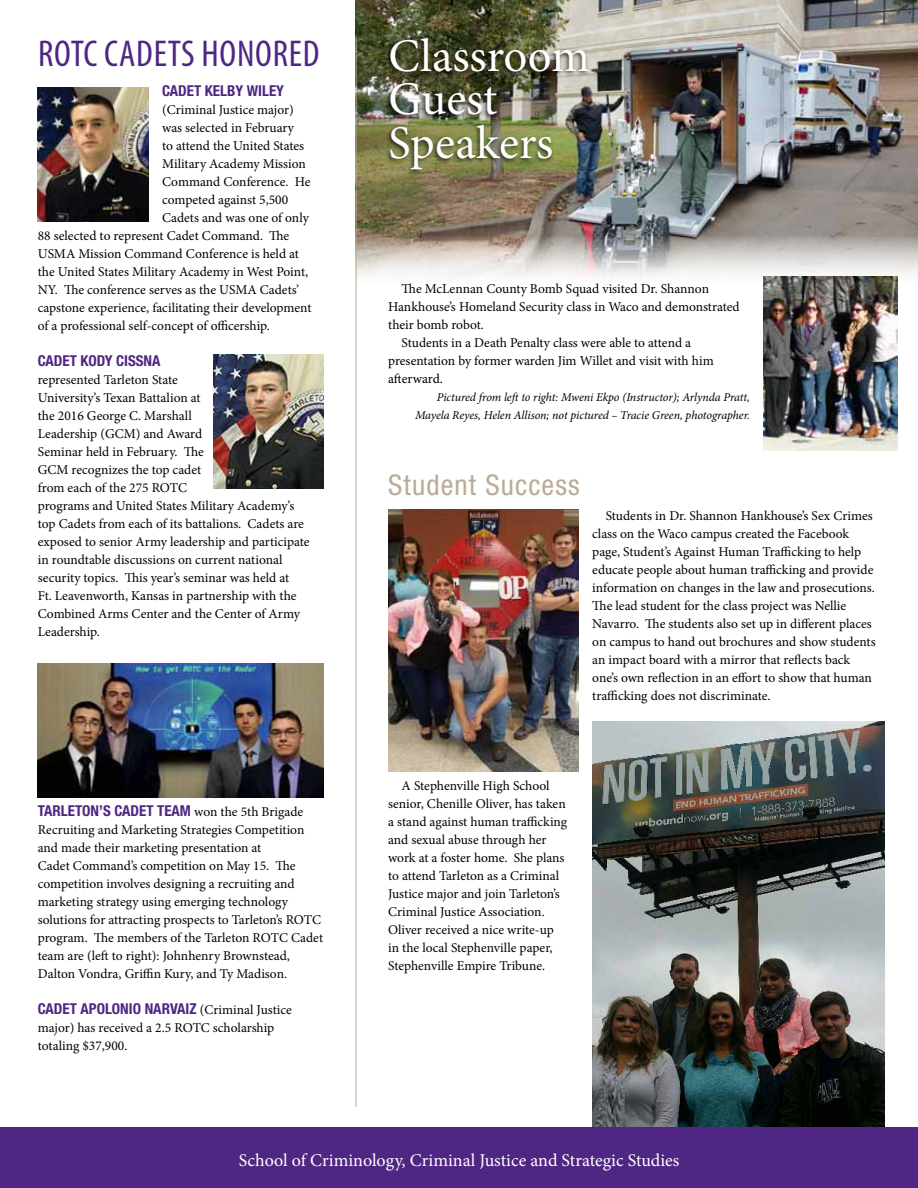
<style>
.page{position:relative;width:918px;height:1188px;background:#fff}
.page>*{position:absolute;margin:0;border:0;box-sizing:border-box;transform-origin:0 0}
.t1{font:46.95px/43.5px "Minion Pro";color:#fff}
.t2{font:condensed 37.5px "Myriad Pro";letter-spacing:.02em;color:#4f2683}
.t3{font:condensed 28.5px "Helvetica Neue";letter-spacing:.04em;color:#b9ab97}
.t4{font:18px "Minion Pro";color:#fff}
.t5{font:700 condensed 15px "Helvetica Neue";color:#4f2683}
.t6{font:13.5px/18px "Minion Pro";letter-spacing:-.005em;color:#000}
.t7{font:italic 12px/18px "Minion Pro";letter-spacing:-.005em;color:#000;text-align:right}
.s1{font-family:"Minion Pro";font-weight:400;font-stretch:normal;font-size:13.5px;color:#000}
</style>
<div class="page">
<img style="left:592px;top:721px;width:293px;height:407px">
<img style="left:355px;top:0;width:563px;height:288px">
<div style="left:0;top:1128px;width:918px;height:60px;background:#4f2683"></div>
<img style="left:38px;top:87px;width:111px;height:135px">
<img style="left:213px;top:354px;width:111px;height:134px">
<img style="left:38px;top:663px;width:286px;height:134px">
<hr style="left:356px;top:37px;width:1px;height:1070px;background:#b9ab97">
<div style="left:385px;top:35px;width:206px;height:141px;background:#000;opacity:.75"></div>
<img style="left:764px;top:276px;width:134px;height:174px">
<img style="left:388px;top:510px;width:191px;height:261px">
<h2 class="t2" style="left:38px;top:31px;width:283px">ROTC CADETS HONORED</h2>
<p class="t5" style="left:162px;top:82px;width:123px">CADET KELBY WILEY</p>
<p class="t6" style="left:162px;top:101px;width:133px">(Criminal Justice major)</p>
<p class="t6" style="left:162px;top:119px;width:134px">was selected in February</p>
<p class="t6" style="left:162px;top:137px;width:144px">to attend the United States</p>
<p class="t6" style="left:162px;top:155px;width:145px">Military Academy Mission</p>
<p class="t6" style="left:162px;top:173px;width:150px">Command Conference. He</p>
<p class="t6" style="left:162px;top:191px;width:128px">competed against 5,500</p>
<p class="t6" style="left:162px;top:209px;width:148px">Cadets and was one of only</p>
<p class="t6" style="left:38px;top:227px;width:253px">88 selected to represent Cadet Command. The</p>
<p class="t6" style="left:38px;top:245px;width:263px">USMA Mission Command Conference is held at</p>
<p class="t6" style="left:38px;top:263px;width:272px">the United States Military Academy in West Point,</p>
<p class="t6" style="left:38px;top:281px;width:263px">NY. The conference serves as the USMA Cadets’</p>
<p class="t6" style="left:38px;top:299px;width:275px">capstone experience, facilitating their development</p>
<p class="t6" style="left:38px;top:317px;width:234px">of a professional self-concept of officership.</p>
<p class="t5" style="left:38px;top:352px;width:124px">CADET KODY CISSNA</p>
<p class="t6" style="left:38px;top:371px;width:273px">represented Tarleton State<br>University’s Texan Battalion at<br>the 2016 George C. Marshall<br>Leadership (GCM) and Award<br>Seminar held in February. The<br>GCM recognizes the top cadet<br>from each of the 275 ROTC<br>programs and United States Military Academy’s top Cadets from each of its battalions. Cadets are exposed to senior Army leadership and participate in roundtable discussions on current national security topics. This year’s seminar was held at<br>Ft. Leavenworth, Kansas in partnership with the Combined Arms Center and the Center of Army Leadership.</p>
<p class="t5" style="left:38px;top:802px;width:267px">TARLETON’S CADET TEAM <span class="s1">won the 5th Brigade</span></p>
<p class="t6" style="left:38px;top:821px;width:287px">Recruiting and Marketing Strategies Competition and made their marketing presentation at<br>Cadet Command’s competition on May 15. The competition involves designing a recruiting and marketing strategy using emerging technology solutions for attracting prospects to Tarleton’s ROTC program. The members of the Tarleton ROTC Cadet team are (left to right): Johnhenry Brownstead, Dalton Vondra, Griffin Kury, and Ty Madison.</p>
<p class="t5" style="left:38px;top:1000px;width:256px">CADET APOLONIO NARVAIZ <span class="s1">(Criminal Justice</span></p>
<p class="t6" style="left:38px;top:1019px;width:238px">major) has received a 2.5 ROTC scholarship totaling $37,900.</p>
<h1 class="t1" style="left:389px;top:34px;width:203px">Classroom<br>Guest<br>Speakers</h1>
<p class="t6" style="left:402px;top:280px;width:309px">The McLennan County Bomb Squad visited Dr. Shannon</p>
<p class="t6" style="left:388px;top:298px;width:353px">Hankhouse’s Homeland Security class in Waco and demonstrated</p>
<p class="t6" style="left:388px;top:316px;width:97px">their bomb robot.</p>
<p class="t6" style="left:402px;top:334px;width:291px">Students in a Death Penalty class were able to attend a</p>
<p class="t6" style="left:388px;top:352px;width:327px">presentation by former warden Jim Willet and visit with him</p>
<p class="t6" style="left:388px;top:370px;width:56px">afterward.</p>
<p class="t7" style="left:415px;top:388px;width:336px">Pictured from left to right: Mweni Ekpo (Instructor); Arlynda Pratt,<br>Mayela Reyes, Helen Allison; not pictured – Tracie Green, photographer.</p>
<h3 class="t3" style="left:388px;top:469px;width:193px">Student Success</h3>
<p class="t6" style="left:592px;top:507px;width:285px;text-indent:14px">Students in Dr. Shannon Hankhouse’s Sex Crimes class on the Waco campus created the Facebook page, Student’s Against Human Trafficking to help educate people about human trafficking and provide information on changes in the law and prosecutions.<br>The lead student for the class project was Nellie Navarro. The students also set up in different places on campus to hand out brochures and show students an impact board with a mirror that reflects back one’s own reflection in an effort to show that human trafficking does not discriminate.</p>
<p class="t6" style="left:388px;top:777px;width:181px;text-indent:14px">A Stephenville High School senior, Chenille Oliver, has taken a stand against human trafficking and sexual abuse through her work at a foster home. She plans to attend Tarleton as a Criminal<br>Justice major and join Tarleton’s<br>Criminal Justice Association.<br>Oliver received a nice write-up in the local Stephenville paper,<br>Stephenville Empire Tribune.</p>
<h3 class="t4" style="left:239px;top:1148px;width:442px">School of Criminology, Criminal Justice and Strategic Studies</h3>
</div>
